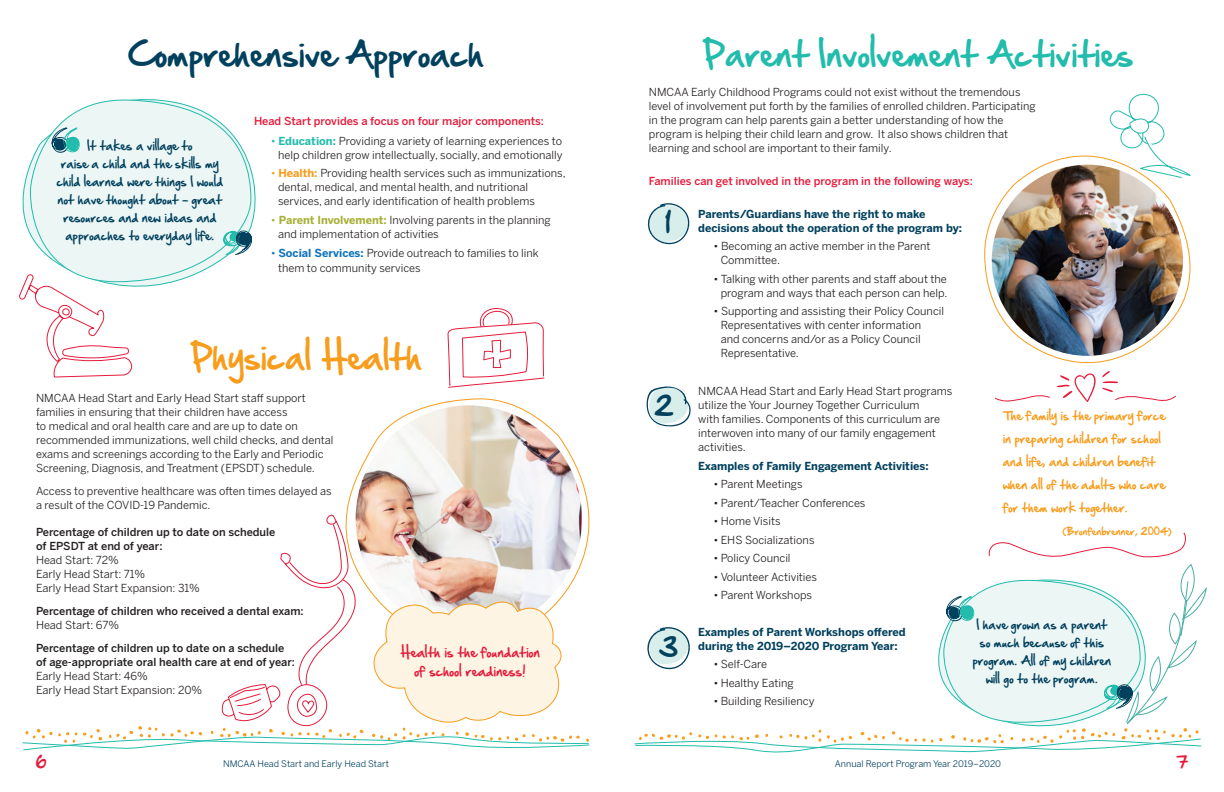
<style>
.page{position:relative;width:1224px;height:792px;background:#fff}
.page>*{position:absolute;margin:0;border:0;box-sizing:border-box;transform-origin:0 0}
.t1{font:30px "Hand Of Sean";letter-spacing:.025em;color:#22bcac}
.t2{font:30px "Hand Of Sean";letter-spacing:.025em;color:#02415e}
.t3{font:30px "Hand Of Sean";letter-spacing:.025em;color:#f89c1c}
.H2_Bold_Red{font:24px "Hand Of Sean";color:#02415e}
.t4{font:14px "Hand Of Sean";color:#e41c3b}
.H2_Bold_Red-2{font:12px/19px "Hand Of Sean";letter-spacing:.025em;color:#e41c3b;text-align:center}
.bullets{font:11px/14px "Benton Sans";color:#231f20}
.body{font:11px/14px "Benton Sans";color:#231f20}
.H2_Bold_Red-3{font:11px/18px "Hand Of Sean";letter-spacing:.025em;color:#02415e;text-align:center}
.body-2{font:500 11px/14px "Benton Sans";color:#231f20}
.body_bold{font:700 11px/14px "Benton Sans";color:#02415e}
.body_bold-2{font:11px/14px "Benton Sans";color:#231f20}
.H2_Bold_Red-4{font:11px/23px "Hand Of Sean";letter-spacing:.025em;color:#f89c1c}
.H2_Bold_Red-5{font:500 11px "Benton Sans";color:#e41c3b}
.t5{font:9px "Benton Sans";color:#02415e}
.H2_Bold_Red-6{font:9px "Hand Of Sean";letter-spacing:.025em;color:#f89c1c}
.s1{color:#22bcac}
.s2{font-weight:700;color:#22bcac}
.s3{color:#f89c1c}
.s4{font-weight:700;color:#f89c1c}
.s5{color:#a7af38}
.s6{font-weight:700;color:#a7af38}
.s7{color:#1074bc}
.s8{font-weight:700;color:#1074bc}
</style>
<div class="page">
<svg style="left:984px;top:155px;width:207px;height:209px"></svg>
<svg style="left:647px;top:203px;width:43px;height:42px"></svg>
<svg style="left:647px;top:386px;width:44px;height:41px"></svg>
<img style="left:992px;top:165px;width:191px;height:191px;border-radius:96px">
<img style="left:356px;top:405px;width:226px;height:109px">
<svg style="left:1057px;top:373px;width:39px;height:29px"></svg>
<svg style="left:995px;top:395px;width:55px;height:7px"></svg>
<svg style="left:1102px;top:371px;width:74px;height:30px"></svg>
<svg style="left:22px;top:164px;width:234px;height:123px"></svg>
<svg style="left:30px;top:99px;width:222px;height:184px;background:#e9f6f4"></svg>
<svg style="left:50px;top:127px;width:33px;height:29px"></svg>
<svg style="left:220px;top:227px;width:34px;height:28px"></svg>
<svg style="left:634px;top:532px;width:573px;height:221px"></svg>
<svg style="left:1109px;top:93px;width:82px;height:86px"></svg>
<svg style="left:448px;top:308px;width:97px;height:161px"></svg>
<svg style="left:22px;top:514px;width:568px;height:237px"></svg>
<svg style="left:19px;top:274px;width:113px;height:104px"></svg>
<p class="t2" style="left:128px;top:27px;width:357px">Comprehensive Approach</p>
<p class="H2_Bold_Red-3" style="left:57px;top:137px;width:168px">It takes a village to<br>raise a child and the skills my child learned were things I would not have thought about - great resources and new ideas and approaches to everyday life.</p>
<p class="H2_Bold_Red-5" style="left:254px;top:115px;width:292px">Head Start provides a focus on four major components:</p>
<p class="bullets" style="left:271px;top:134px;width:293px;text-align:right"><span class="s1">•</span> <span class="s2">Education:</span> Providing a variety of learning experiences to help children grow intellectually, socially, and emotionally</p>
<p class="bullets" style="left:278px;top:166px;width:289px;text-indent:-7px"><span class="s3">•</span> <span class="s4">Health:</span> Providing health services such as immunizations, dental, medical, and mental health, and nutritional services, and early identification of health problems</p>
<p class="bullets" style="left:278px;top:213px;width:274px;text-indent:-7px"><span class="s5">•</span> <span class="s6">Parent Involvement:</span> Involving parents in the planning and implementation of activities</p>
<p class="bullets" style="left:278px;top:246px;width:262px;line-height:15px;text-indent:-7px"><span class="s7">•</span> <span class="s8">Social Services:</span> Provide outreach to families to link them to community services</p>
<p class="t3" style="left:190px;top:330px;width:233px">Physical Health</p>
<p class="body" style="left:36px;top:391px;width:299px">NMCAA Head Start and Early Head Start staff support families in ensuring that their children have access<br>to medical and oral health care and are up to date on recommended immunizations, well child checks, and dental exams and screenings according to the Early and Periodic Screening, Diagnosis, and Treatment (EPSDT) schedule.</p>
<p class="body" style="left:36px;top:484px;width:297px">Access to preventive healthcare was often times delayed as a result of the COVID-19 Pandemic.</p>
<p class="body-2" style="left:36px;top:526px;width:241px">Percentage of children up to date on schedule of EPSDT at end of year:</p>
<p class="body" style="left:36px;top:554px;width:84px">Head Start: 72%</p>
<p class="body" style="left:36px;top:568px;width:111px">Early Head Start: 71%</p>
<p class="body" style="left:36px;top:582px;width:165px">Early Head Start Expansion: 31%</p>
<p class="body-2" style="left:36px;top:605px;width:269px">Percentage of children who received a dental exam:</p>
<p class="body" style="left:36px;top:619px;width:85px">Head Start: 67%</p>
<p class="body-2" style="left:36px;top:642px;width:261px">Percentage of children up to date on a schedule of age-appropriate oral health care at end of year:</p>
<p class="body" style="left:36px;top:670px;width:168px">Early Head Start: 46%<br>Early Head Start Expansion: 20%</p>
<p class="H2_Bold_Red-2" style="left:400px;top:642px;width:141px">Health is the foundation of school readiness!</p>
<p class="t1" style="left:703px;top:27px;width:432px">Parent Involvement Activities</p>
<p class="body" style="left:649px;top:85px;width:388px">NMCAA Early Childhood Programs could not exist without the tremendous level of involvement put forth by the families of enrolled children. Participating in the program can help parents gain a better understanding of how the program is helping their child learn and grow. It also shows children that learning and school are important to their family.</p>
<p class="H2_Bold_Red-5" style="left:649px;top:174px;width:325px">Families can get involved in the program in the following ways:</p>
<p class="H2_Bold_Red" style="left:666px;top:202px;width:8px">1</p>
<p class="H2_Bold_Red" style="left:655px;top:385px;width:20px">2</p>
<p class="H2_Bold_Red" style="left:659px;top:626px;width:20px">3</p>
<p class="body_bold" style="left:698px;top:207px;width:265px">Parents/Guardians have the right to make decisions about the operation of the program by:</p>
<p class="bullets" style="left:721px;top:239px;width:211px;text-indent:-7px">• Becoming an active member in the Parent<br>Committee.</p>
<p class="bullets" style="left:713px;top:272px;width:235px;text-align:right">• Talking with other parents and staff about the program and ways that each person can help.</p>
<p class="bullets" style="left:721px;top:304px;width:225px;text-indent:-7px">• Supporting and assisting their Policy Council Representatives with center information<br>and concerns and/or as a Policy Council Representative.</p>
<p class="body_bold-2" style="left:698px;top:385px;width:256px">NMCAA Head Start and Early Head Start programs utilize the Your Journey Together Curriculum<br>with families. Components of this curriculum are interwoven into many of our family engagement activities.</p>
<p class="body_bold" style="left:698px;top:459px;width:232px">Examples of Family Engagement Activities:</p>
<p class="bullets" style="left:713px;top:478px;width:91px">• Parent Meetings</p>
<p class="bullets" style="left:713px;top:496px;width:153px">• Parent/Teacher Conferences</p>
<p class="bullets" style="left:713px;top:515px;width:69px">• Home Visits</p>
<p class="bullets" style="left:713px;top:533px;width:103px">• EHS Socializations</p>
<p class="bullets" style="left:713px;top:552px;width:79px">• Policy Council</p>
<p class="bullets" style="left:713px;top:570px;width:105px">• Volunteer Activities</p>
<p class="bullets" style="left:713px;top:589px;width:100px">• Parent Workshops</p>
<p class="body_bold" style="left:698px;top:625px;width:209px">Examples of Parent Workshops offered during the 2019–2020 Program Year:</p>
<p class="bullets" style="left:713px;top:657px;width:55px">• Self-Care</p>
<p class="bullets" style="left:713px;top:676px;width:82px">• Healthy Eating</p>
<p class="bullets" style="left:713px;top:694px;width:103px">• Building Resiliency</p>
<p class="H2_Bold_Red-4" style="left:1003px;top:404px;width:164px">The family is the primary force in preparing children for school and life, and children benefit when all of the adults who care for them work together.</p>
<p class="H2_Bold_Red-6" style="left:1063px;top:524px;width:110px">(Bronfenbrenner, 2004)</p>
<p class="H2_Bold_Red-3" style="left:973px;top:616px;width:140px">I have grown as a parent so much because of this program. All of my children will go to the program.</p>
<p class="t4" style="left:36px;top:749px;width:12px">6</p>
<p class="t5" style="left:223px;top:758px;width:167px">NMCAA Head Start and Early Head Start</p>
<p class="t5" style="left:835px;top:758px;width:168px">Annual Report Program Year 2019–2020</p>
<p class="t4" style="left:1178px;top:749px;width:11px">7</p>
</div>
